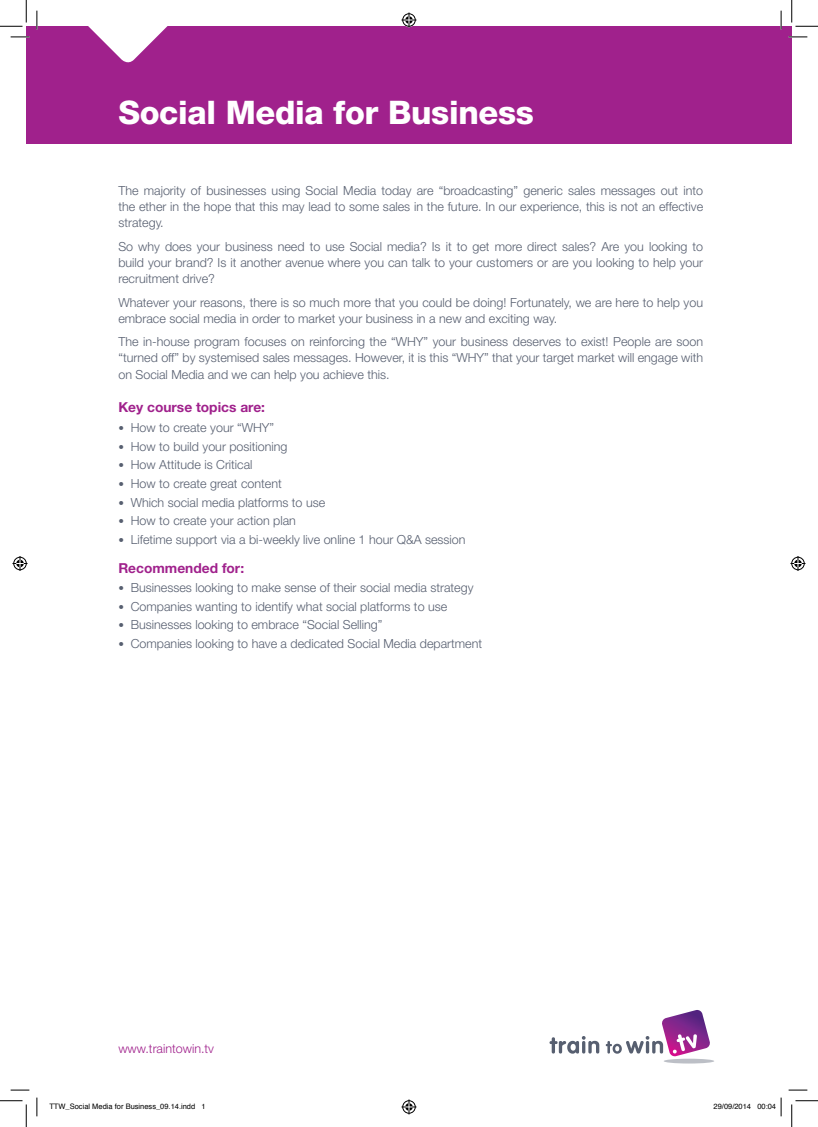
<style>
.page{position:relative;width:818px;height:1127px;background:#fff}
.page>*{position:absolute;margin:0;border:0;box-sizing:border-box;transform-origin:0 0}
.t1{font:800 32.5px "Helvetica Neue LT Std";letter-spacing:-.01em;color:#fff}
.t2{font:700 13.75px "Helvetica Neue LT Std";color:#a0218c}
.t3{font:300 12.5px/16.2px "Helvetica Neue LT Std";color:#575f70;text-align:justify}
.t4{font:300 12.5px "Helvetica Neue LT Std";color:#a0218c}
.t5{font:7.5px "Helvetica";color:#000}
.s1{font-size:11.25px}
</style>
<div class="page">
<div style="left:26px;top:26px;width:766px;height:117px;background:#a0218c"></div>
<svg style="left:88px;top:26px;width:80px;height:37px"></svg>
<svg style="left:549px;top:1036px;width:50px;height:17px"></svg>
<svg style="left:606px;top:1010px;width:104px;height:46px"></svg>
<svg style="left:664px;top:1058px;width:50px;height:5px"></svg>
<svg style="left:11px;top:36px;width:18px;height:2px"></svg>
<svg style="left:788px;top:36px;width:19px;height:2px"></svg>
<svg style="left:11px;top:1089px;width:18px;height:1px"></svg>
<svg style="left:788px;top:1089px;width:19px;height:1px"></svg>
<svg style="left:36px;top:11px;width:2px;height:18px"></svg>
<svg style="left:36px;top:1097px;width:2px;height:18px"></svg>
<svg style="left:780px;top:11px;width:2px;height:18px"></svg>
<svg style="left:0;top:0;width:27px;height:27px"></svg>
<svg style="left:0;top:1100px;width:27px;height:26px"></svg>
<svg style="left:791px;top:0;width:27px;height:27px"></svg>
<svg style="left:791px;top:1100px;width:27px;height:26px"></svg>
<svg style="left:401px;top:13px;width:15px;height:15px"></svg>
<svg style="left:401px;top:1099px;width:15px;height:15px"></svg>
<svg style="left:13px;top:556px;width:15px;height:15px"></svg>
<svg style="left:790px;top:556px;width:15px;height:15px"></svg>
<svg style="left:780px;top:1097px;width:2px;height:18px"></svg>
<p class="t1" style="left:118px;top:93px;width:417px">Social Media for Business</p>
<p class="t3" style="left:118px;top:182px;width:586px">The majority of businesses using Social Media today are “broadcasting” generic sales messages out into the ether in the hope that this may lead to some sales in the future. In our experience, this is not an effective strategy.</p>
<p class="t3" style="left:118px;top:238px;width:586px">So why does your business need to use Social media? Is it to get more direct sales? Are you looking to build your brand? Is it another avenue where you can talk to your customers or are you looking to help your recruitment drive?</p>
<p class="t3" style="left:118px;top:293px;width:586px">Whatever your reasons, there is so much more that you could be doing! Fortunately, we are here to help you embrace social media in order to market your business in a new and exciting way.</p>
<p class="t3" style="left:118px;top:333px;width:586px">The in-house program focuses on reinforcing the “WHY” your business deserves to exist! People are soon “turned off” by systemised sales messages. However, it is this “WHY” that your target market will engage with on Social Media and we can help you achieve this.</p>
<p class="t2" style="left:118px;top:398px;width:148px">Key course topics are:</p>
<p class="t3" style="left:118px;top:419px;width:157px"><span class="s1">•</span> How to create your “WHY”</p>
<p class="t3" style="left:118px;top:438px;width:171px"><span class="s1">•</span> How to build your positioning</p>
<p class="t3" style="left:118px;top:456px;width:136px"><span class="s1">•</span> How Attitude is Critical</p>
<p class="t3" style="left:118px;top:475px;width:165px"><span class="s1">•</span> How to create great content</p>
<p class="t3" style="left:118px;top:493px;width:208px"><span class="s1">•</span> Which social media platforms to use</p>
<p class="t3" style="left:118px;top:512px;width:179px"><span class="s1">•</span> How to create your action plan</p>
<p class="t3" style="left:118px;top:530px;width:349px"><span class="s1">•</span> Lifetime support via a bi-weekly live online 1 hour Q&amp;A session</p>
<p class="t2" style="left:118px;top:560px;width:127px">Recommended for:</p>
<p class="t3" style="left:118px;top:579px;width:357px"><span class="s1">•</span> Businesses looking to make sense of their social media strategy</p>
<p class="t3" style="left:118px;top:597px;width:330px"><span class="s1">•</span> Companies wanting to identify what social platforms to use</p>
<p class="t3" style="left:118px;top:616px;width:266px"><span class="s1">•</span> Businesses looking to embrace “Social Selling”</p>
<p class="t3" style="left:118px;top:634px;width:365px"><span class="s1">•</span> Companies looking to have a dedicated Social Media department</p>
<p class="t4" style="left:118px;top:1041px;width:97px">www.traintowin.tv</p>
<p class="t5" style="left:49px;top:1100px;width:158px">TTW_Social Media for Business_09.14.indd 1</p>
<p class="t5" style="left:713px;top:1100px;width:64px">29/09/2014 00:04</p>
</div>
